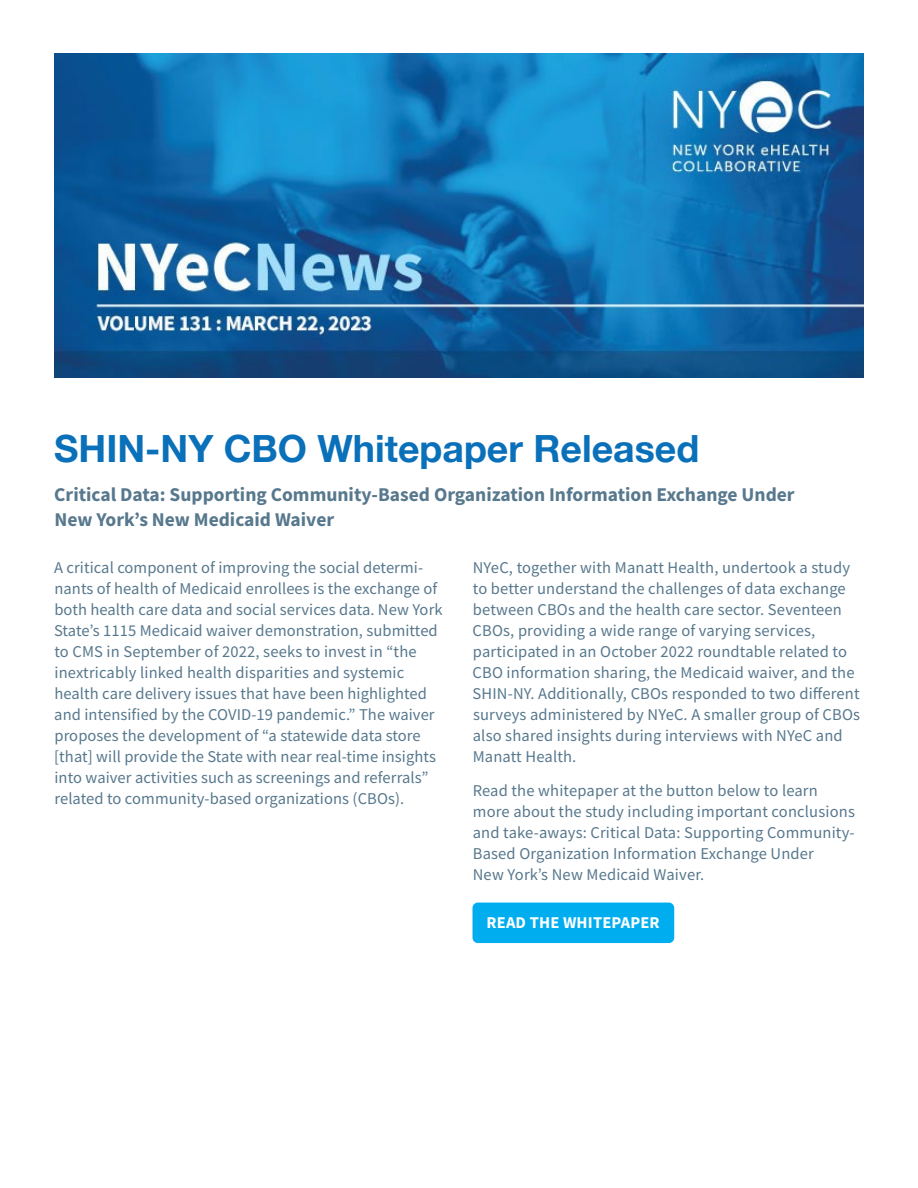
<style>
.page{position:relative;width:918px;height:1188px;background:#fff}
.page>*{position:absolute;margin:0;border:0;box-sizing:border-box;transform-origin:0 0}
.t1{font:700 37.5px "Helvetica Neue";color:#0970b9}
.t2{font:700 19.5px "Source Sans Pro";color:#57788d}
.t3{font:16.5px/21px "Source Sans Pro";letter-spacing:.005em;color:#57788d}
.t4{font:700 16.5px "Source Sans Pro";letter-spacing:.01em;color:#fff}
</style>
<div class="page">
<img style="left:54px;top:54px;width:810px;height:324px">
<div style="left:473px;top:903px;width:201px;height:40px;background:#00aeef;border-radius:5px"></div>
<h1 class="t1" style="left:54px;top:419px;width:647px">SHIN-NY CBO Whitepaper Released</h1>
<p class="t2" style="left:54px;top:481px;width:742px">Critical Data: Supporting Community-Based Organization Information Exchange Under</p>
<h3 class="t2" style="left:54px;top:507px;width:281px">New York’s New Medicaid Waiver</h3>
<p class="t3" style="left:54px;top:557px;width:390px">A critical component of improving the social determi&shy;nants of health of Medicaid enrollees is the exchange of both health care data and social services data. New York State’s 1115 Medicaid waiver demonstration, submitted to CMS in September of 2022, seeks to invest in “the inextricably linked health disparities and systemic health care delivery issues that have been highlighted and intensified by the COVID-19 pandemic.” The waiver proposes the development of “a statewide data store [that] will provide the State with near real-time insights into waiver activities such as screenings and referrals” related to community-based organizations (CBOs).</p>
<p class="t3" style="left:473px;top:557px;width:389px">NYeC, together with Manatt Health, undertook a study to better understand the challenges of data exchange between CBOs and the health care sector. Seventeen CBOs, providing a wide range of varying services, participated in an October 2022 roundtable related to CBO information sharing, the Medicaid waiver, and the SHIN-NY. Additionally, CBOs responded to two diferent surveys administered by NYeC. A smaller group of CBOs also shared insights during interviews with NYeC and Manatt Health.</p>
<p class="t3" style="left:473px;top:780px;width:384px">Read the whitepaper at the button below to learn more about the study including important conclusions and take-aways: Critical Data: Supporting Community-Based Organization Information Exchange Under<br>New York’s New Medicaid Waiver.</p>
<p class="t4" style="left:487px;top:912px;width:175px">READ THE WHITEPAPER</p>
</div>
